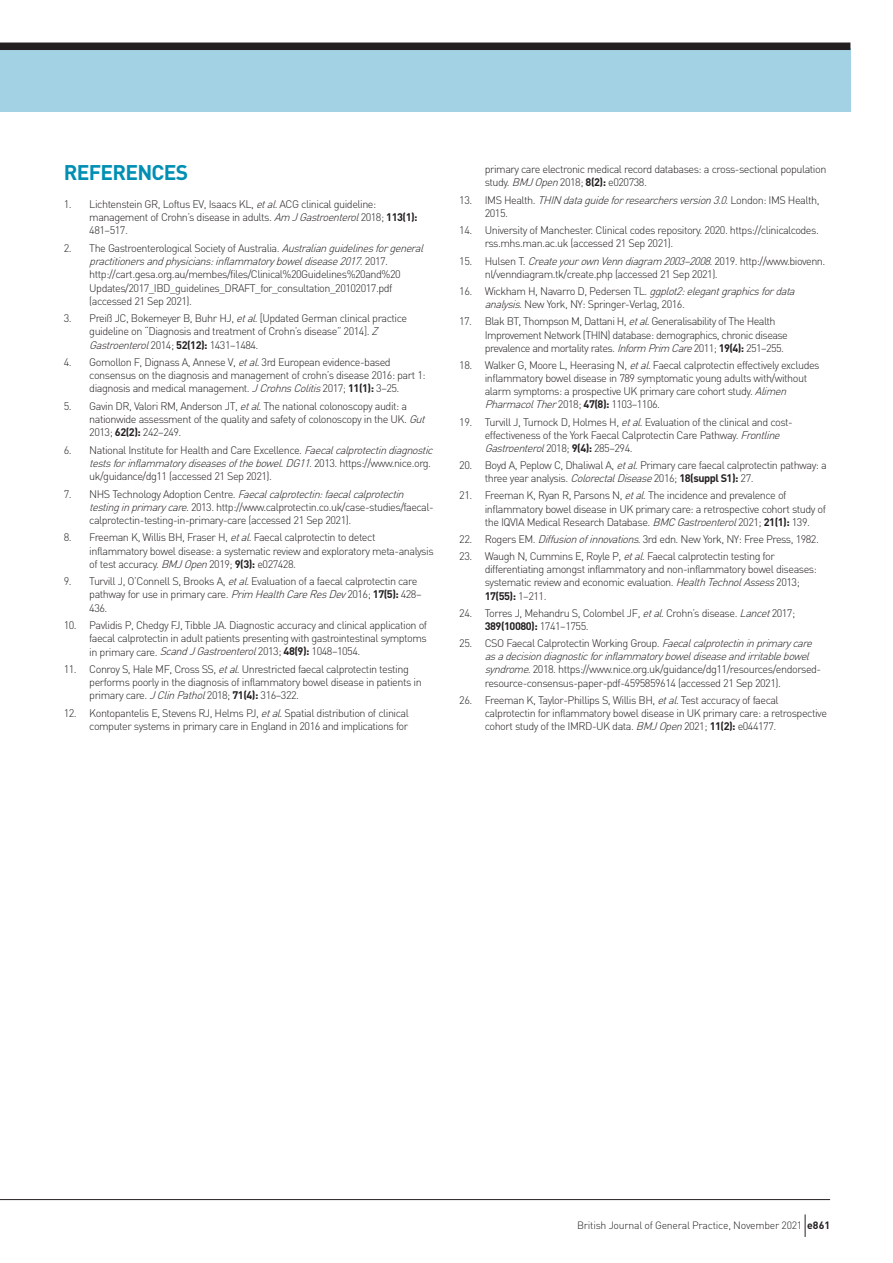
<style>
.page{position:relative;width:893px;height:1263px;background:#fff}
.page>*{position:absolute;margin:0;border:0;box-sizing:border-box;transform-origin:0 0}
.t1{font:700 21px "DIN";letter-spacing:-.035em;color:#008fb3}
.t2{font:300 10.8px/13.2px "DIN";letter-spacing:-.045em;color:#231f20}
.t3{font:italic 300 10.8px/13px "DIN";color:#231f20}
.t4{font:300 10.5px "DIN";letter-spacing:-.025em;color:#231f20}
.s1{font-style:italic}
.s2{font-weight:700}
.s3{font-style:normal}
</style>
<div class="page">
<div style="left:0;top:48px;width:850px;height:64px;background:#a2d2e3"></div>
<div style="left:0;top:43px;width:850px;height:7px;background:#231f20"></div>
<hr style="left:0;top:1199px;width:830px;height:1px;background:#231f20">
<svg style="left:805px;top:1214px;width:1px;height:23px"></svg>
<h1 class="t1" style="left:64px;top:159px;width:126px">REFERENCES</h1>
<p class="t2" style="left:89px;top:197px;width:330px;text-indent:-26px">1. Lichtenstein GR, Loftus EV, Isaacs KL, <span class="s1">etal</span>. ACG clinical guideline: management of Crohn’s disease in adults. <span class="s1">Am JGastroenterol</span>2018; <span class="s2">113(1):<br></span>481–517.</p>
<p class="t2" style="left:89px;top:241px;width:339px;text-indent:-26px">2. The Gastroenterological Society of Australia. <span class="s1">Australianguidelinesforgeneral practitionersandphysicians:inflammatoryboweldisease2017</span>. 2 0 1 7 . http://cart.gesa.org.au/membes/files/Clinical%20Guidelines%20and%20<br>Updates/2017_IBD_guidelines_DRAFT_for_consultation_20102017.pdf (accessed 21 Sep 2021).</p>
<p class="t2" style="left:89px;top:312px;width:319px;text-indent:-26px">3. Preiß JC, Bokemeyer B, Buhr HJ, <span class="s1">etal</span>. [Updated German clinical practice guideline on “Diagnosis and treatment of Crohn’s disease” 2014]. <span class="s1">Z<br>Gastroenterol</span>2014; <span class="s2">52(12):</span> 1431–1484.</p>
<p class="t2" style="left:89px;top:355px;width:338px;text-indent:-26px">4. Gomollon F, Dignass A, Annese V, <span class="s1">etal</span>. 3rd European evidence-based consensus on the diagnosis and management of crohn’s disease 2016: part 1: diagnosis and medical management. <span class="s1">JCrohnsColitis</span>2017; <span class="s2">11(1):</span> 3–25.</p>
<p class="t2" style="left:89px;top:399px;width:340px;text-indent:-26px">5. Gavin DR, Valori RM, Anderson JT, <span class="s1">etal</span>. The national colonoscopy audit: a nationwide assessment of the quality and safety of colonoscopy in the UK. <span class="s1">Gut<br></span>2013; <span class="s2">62(2):</span> 242–249.</p>
<p class="t2" style="left:89px;top:443px;width:348px;text-indent:-26px">6. National Institute for Health and Care Excellence. <span class="s1">Faecalcalprotectindiagnostic testsforinflammatorydiseasesofthebowel.DG11</span>. 2 0 1 3 . h t t p s : //www . n i c e . o rg . uk/guidance/dg11 (accessed 21 Sep 2021).</p>
<p class="t2" style="left:89px;top:487px;width:346px;text-indent:-26px">7 . N H S Te c h n o l o g y A d o p t i o n C e n t re . <span class="s1">Faecalcalprotectin:faecalcalprotectin testinginprimarycare</span>. 2013. http://www.calprotectin.co.uk/case-studies/faecal&shy;calprotectin-testing-in-primary-care (accessed 21 Sep 2021).</p>
<p class="t2" style="left:89px;top:531px;width:346px;text-indent:-26px">8. Freeman K, Willis BH, Fraser H, <span class="s1">etal</span>. Faecal calprotectin to detect inflammatory bowel disease: a systematic review and exploratory meta-analysis of test accuracy. <span class="s1">BMJOpen</span>2019; <span class="s2">9(3):</span> e027428.</p>
<p class="t2" style="left:89px;top:575px;width:334px;text-indent:-26px">9. Turvill J, O’Connell S, Brooks A, <span class="s1">etal</span>. Evaluation of a faecal calprotectin care pathway for use in primary care. <span class="s1">Prim HealthCareResDev</span>2016; <span class="s2">17(5):</span> 428–<br>436.</p>
<p class="t2" style="left:89px;top:618px;width:339px;text-align:justify;text-indent:-26px">10. Pavlidis P, Chedgy FJ, Tibble JA. Diagnostic accuracy and clinical application of faecal calprotectin in adult patients presenting with gastrointestinal symptoms in primary care. <span class="s1">ScandJGastroenterol</span>2013; <span class="s2">48(9):</span> 1048–1054.</p>
<p class="t2" style="left:89px;top:662px;width:334px;text-indent:-26px">11. Conroy S, Hale MF, Cross SS, <span class="s1">etal</span>. Unrestricted faecal calprotectin testing performs poorly in the diagnosis of inflammatory bowel disease in patients in primary care. <span class="s1">JClinPathol</span>2018; <span class="s2">71(4):</span> 316–322.</p>
<p class="t2" style="left:64px;top:706px;width:347px;text-align:right">12. Kontopantelis E, Stevens RJ, Helms PJ, <span class="s1">etal</span>. Spatial distribution of clinical computer systems in primary care in England in 2016 and implications for</p>
<p class="t2" style="left:485px;top:163px;width:343px">primary care electronic medical record databases: a cross-sectional population study. <span class="s1">BMJOpen</span>2018; <span class="s2">8(2):</span> e020738.</p>
<p class="t3" style="left:485px;top:193px;width:336px;text-indent:-26px"><span class="s3">1 3 . I M S H e a lt h .</span> THIN dataguideforresearchersversion3.0<span class="s3">. L o n d o n : I M S H e a lt h ,<br>2015.</span></p>
<p class="t2" style="left:485px;top:224px;width:336px;text-indent:-26px">14. University of Manchester. Clinical codes repository. 2020. https://clinicalcodes. rss.mhs.man.ac.uk (accessed 21 Sep 2021).</p>
<p class="t2" style="left:485px;top:254px;width:342px;text-indent:-26px">15. Hulsen T. <span class="s1">CreateyourownVenndiagram 2003–2008.</span>2019. http://www.biovenn. nl/venndiagram.tk/create.php (accessed 21 Sep 2021).</p>
<p class="t2" style="left:485px;top:284px;width:315px;text-indent:-26px">16. Wickham H, Navarro D, Pedersen TL. <span class="s1">ggplot2:elegantgraphicsfordata analysis</span>. New York, NY: Springer-Verlag, 2016.</p>
<p class="t2" style="left:485px;top:315px;width:305px;text-indent:-26px">17. Blak BT, Thompson M, Dattani H, <span class="s1">etal</span>. Generalisability of The Health<br>Improvement Network (THIN) database: demographics, chronic disease prevalence and mortality rates. <span class="s1">Inform Prim Care</span>2011; <span class="s2">19(4):</span> 251–255.</p>
<p class="t2" style="left:485px;top:358px;width:336px;text-indent:-26px">18. Walker G, Moore L, Heerasing N, <span class="s1">etal</span>. Faecal calprotectin effectively excludes inflammatory bowel disease in 789 symptomatic young adults with/without alarm symptoms: a prospective UK primary care cohort study. <span class="s1">Alimen PharmacolTher</span>2018; <span class="s2">47(8):</span> 1103–1106.</p>
<p class="t2" style="left:485px;top:415px;width:310px;text-indent:-26px">19. Turvill J, Turnock D, Holmes H, <span class="s1">etal</span>. Evaluation of the clinical and cost&shy;effectiveness of the York Faecal Calprotectin Care Pathway. <span class="s1">Frontline<br>Gastroenterol</span>2018; <span class="s2">9(4):</span> 285–294.</p>
<p class="t2" style="left:485px;top:458px;width:344px;text-indent:-26px">20. Boyd A, Peplow C, Dhaliwal A, <span class="s1">etal</span>. Primary care faecal calprotectin pathway: a three year analysis. <span class="s1">ColorectalDisease</span>2016; <span class="s2">18(suppl S1):</span> 27.</p>
<p class="t2" style="left:485px;top:489px;width:343px;text-indent:-26px">21. Freeman K, Ryan R, Parsons N, <span class="s1">etal</span>. The incidence and prevalence of inflammatory bowel disease in UK primary care: a retrospective cohort study of the IQVIA Medical Research Database. <span class="s1">BMCGastroenterol</span>2021; <span class="s2">21(1):</span> 139.</p>
<p class="t2" style="left:459px;top:532px;width:361px">22. Rogers EM. <span class="s1">Diffusionofinnovations</span>. 3rd edn. New York, NY: Free Press, 1982.</p>
<p class="t2" style="left:485px;top:550px;width:334px;text-indent:-26px">23. Waugh N, Cummins E, Royle P, <span class="s1">etal</span>. Faecal calprotectin testing for differentiating amongst inflammatory and non-inflammatory bowel diseases: systematic review and economic evaluation. <span class="s1">HealthTechnolAssess</span>2013; <span class="s2">17(55):</span> 1–211.</p>
<p class="t2" style="left:485px;top:606px;width:312px;text-indent:-26px">24. Torres J, Mehandru S, Colombel JF, <span class="s1">etal</span>. Crohn’s disease. <span class="s1">Lancet</span>2017;<br><span class="s2">389(10080):</span> 1741–1755.</p>
<p class="t2" style="left:485px;top:637px;width:338px;text-indent:-26px">25. CSO Faecal Calprotectin Working Group. <span class="s1">Faecalcalprotectininprimarycare asadecisiondiagnosticforinflammatoryboweldiseaseandirritablebowel syndrome.</span>2018. https://www.nice.org.uk/guidance/dg11/resources/endorsed&shy;resource-consensus-paper-pdf-4595859614 (accessed 21 Sep 2021).</p>
<p class="t2" style="left:485px;top:693px;width:344px;text-indent:-26px">26. Freeman K, Taylor-Phillips S, Willis BH, <span class="s1">etal</span>. Test accuracy of faecal calprotectin for inflammatory bowel disease in UK primary care: a retrospective cohort study of the IMRD-UK data. <span class="s1">BMJOpen</span>2021; <span class="s2">11(2):</span> e044177.</p>
<p class="t4" style="left:577px;top:1219px;width:254px">British Journal of General Practice, November 2021 <span class="s2">e861</span></p>
</div>
